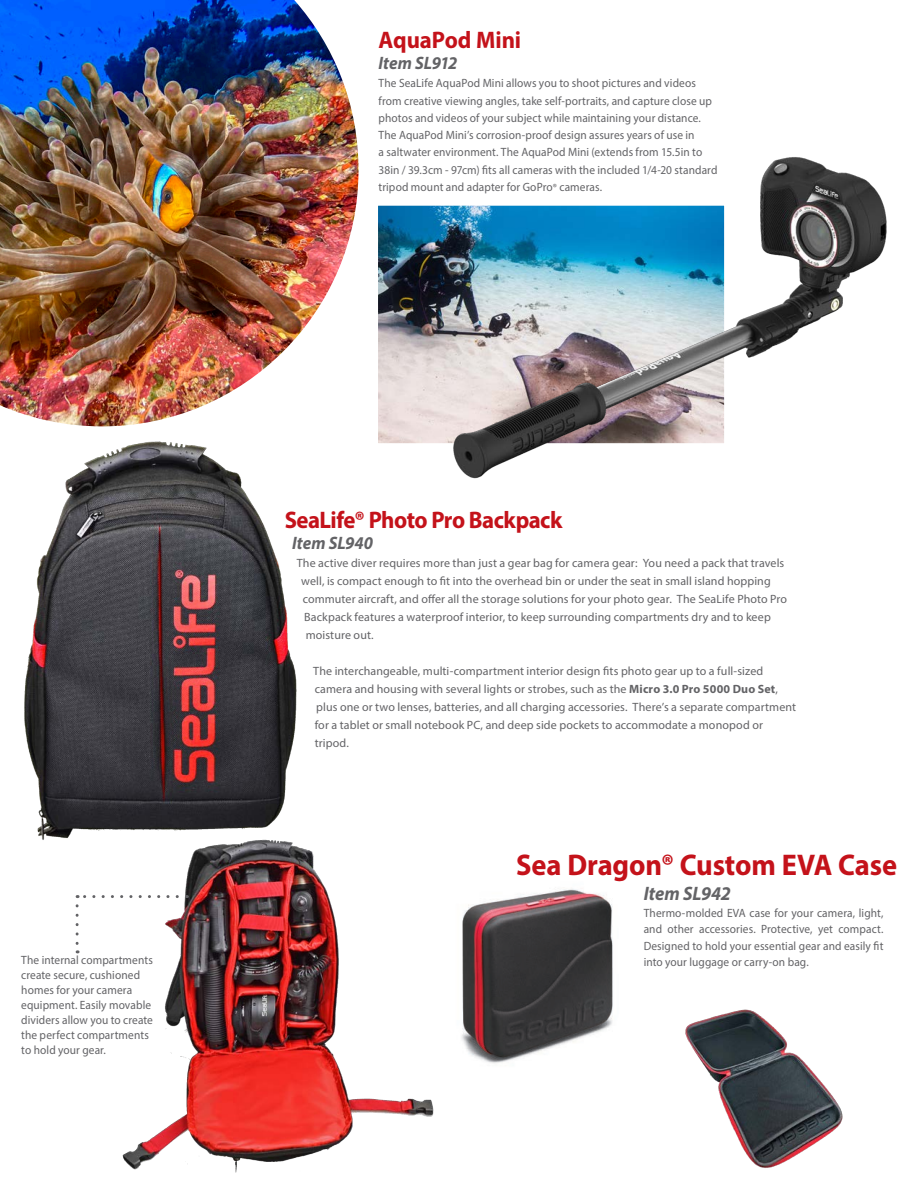
<style>
.page{position:relative;width:918px;height:1188px;background:#fff}
.page>*{position:absolute;margin:0;border:0;box-sizing:border-box;transform-origin:0 0}
.t1{font:700 30px "Myriad Pro";letter-spacing:-.005em;color:#c4121a;scale:.95 1}
.t2{font:700 24px "Myriad Pro";letter-spacing:-.02em;color:#c4121a;scale:.95 1}
.t3{font:italic 700 19.5px "Myriad Pro";color:#636366;scale:.95 1}
.t4{font:italic 700 18px "Myriad Pro";color:#636366;scale:.95 1}
.t5{font:12px/15px "Myriad Pro";letter-spacing:.005em;color:#636366;scale:.95 1}
.t6{font:12px/18px "Myriad Pro";letter-spacing:.005em;color:#636366}
.s1{font-size:10.5px}
.s2{font-weight:700}
</style>
<div class="page">
<img style="left:122px;top:850px;width:312px;height:323px">
<img style="left:0;top:0;width:359px;height:426px">
<img style="left:24px;top:441px;width:286px;height:413px">
<svg style="left:77px;top:895px;width:100px;height:3px"></svg>
<svg style="left:76px;top:906px;width:3px;height:47px"></svg>
<img style="left:461px;top:889px;width:152px;height:175px">
<img style="left:685px;top:1009px;width:158px;height:159px">
<img style="left:379px;top:207px;width:47px;height:235px">
<img style="left:426px;top:157px;width:461px;height:322px">
<p class="t5" style="left:21px;top:952px;width:140px">The internal compartments create secure, cushioned homes for your camera equipment. Easily movable dividers allow you to create the perfect compartments to hold your gear.</p>
<p class="t2" style="left:379px;top:24px;width:152px">AquaPod Mini</p>
<p class="t4" style="left:379px;top:51px;width:85px">Item SL912</p>
<p class="t5" style="left:379px;top:74px;width:358px;line-height:17.4px">The SeaLife AquaPod Mini allows you to shoot pictures and videos from creative viewing angles, take self-portraits, and capture close up photos and videos of your subject while maintaining your distance.<br>The AquaPod Mini’s corrosion-proof design assures years of use in<br>a saltwater environment. The AquaPod Mini (extends from 15.5in to 38in / 39.3cm - 97cm) fits all cameras with the included 1/4-20 standard tripod mount and adapter for GoPro<span class="s1">®</span> cameras.</p>
<p class="t2" style="left:285px;top:504px;width:294px">SeaLife® Photo Pro Backpack</p>
<p class="t4" style="left:292px;top:531px;width:87px">Item SL940</p>
<p class="t6" style="left:297px;top:554px;width:489px">The active diver requires more than just a gear bag for camera gear: You need a pack that travels</p>
<p class="t6" style="left:301px;top:572px;width:471px">well, is compact enough to fit into the overhead bin or under the seat in small island hopping</p>
<p class="t6" style="left:303px;top:590px;width:486px">commuter aircraft, and offer all the storage solutions for your photo gear. The SeaLife Photo Pro</p>
<p class="t6" style="left:304px;top:608px;width:468px">Backpack features a waterproof interior, to keep surrounding compartments dry and to keep</p>
<p class="t6" style="left:306px;top:626px;width:69px">moisture out.</p>
<p class="t6" style="left:313px;top:662px;width:484px">The interchangeable, multi-compartment interior design fits photo gear up to a full-sized camera and housing with several lights or strobes, such as the <span class="s2">Micro 3.0 Pro 5000 Duo Set</span>, plus one or two lenses, batteries, and all charging accessories. There’s a separate compartment for a tablet or small notebook PC, and deep side pockets to accommodate a monopod or tripod.</p>
<p class="t1" style="left:516px;top:845px;width:402px">Sea Dragon® Custom EVA Case</p>
<p class="t3" style="left:644px;top:881px;width:93px">Item SL942</p>
<p class="t5" style="left:644px;top:904px;width:254px;line-height:16.5px;text-align:justify">Thermo-molded EVA case for your camera, light, and other accessories. Protective, yet compact.<br>Designed to hold your essential gear and easily fit into your luggage or carry-on bag.</p>
</div>
